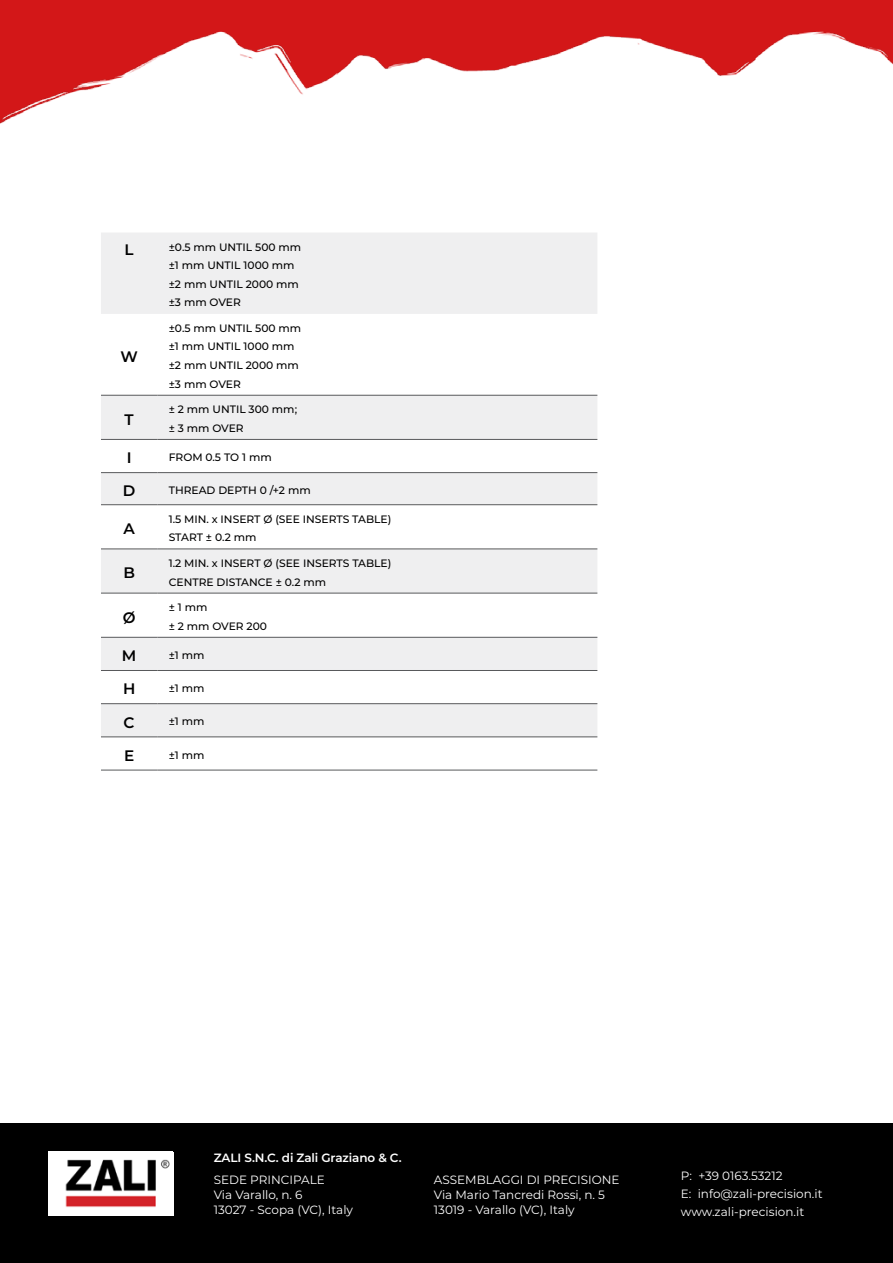
<style>
.page{position:relative;width:893px;height:1263px;background:#fff}
.page>*{position:absolute;margin:0;border:0;box-sizing:border-box;transform-origin:0 0}
.t1{font:600 15.15px "Montserrat";color:#000}
.t2{font:12px/15px "Montserrat";color:#fff}
.t3{font:600 12px "Montserrat";letter-spacing:-.01em;color:#fff}
.t4{font:500 10.8px/18.6px "Montserrat";color:#000}
</style>
<div class="page">
<div style="left:0;top:0;width:893px;height:133px;background:#d31718"></div>
<img style="left:0;top:31px;width:893px;height:102px">
<div style="left:0;top:1123px;width:893px;height:140px;background:#000"></div>
<div style="left:49px;top:1151px;width:124px;height:64px;background:#fff"></div>
<img style="left:65px;top:1159px;width:105px;height:49px">
<div style="left:101px;top:233px;width:496px;height:81px;background:#efeff0"></div>
<svg style="left:101px;top:396px;width:496px;height:340px;fill:#efeff0"></svg>
<svg style="left:101px;top:505px;width:496px;height:198px"></svg>
<hr style="left:101px;top:395px;width:56px;height:1px;background:#58595b">
<hr style="left:157px;top:395px;width:440px;height:1px;background:#58595b">
<hr style="left:101px;top:439px;width:56px;height:1px;background:#58595b">
<hr style="left:157px;top:439px;width:440px;height:1px;background:#58595b">
<hr style="left:101px;top:472px;width:56px;height:1px;background:#58595b">
<hr style="left:157px;top:472px;width:440px;height:1px;background:#58595b">
<hr style="left:101px;top:504px;width:56px;height:1px;background:#58595b">
<hr style="left:157px;top:504px;width:440px;height:1px;background:#58595b">
<hr style="left:101px;top:549px;width:56px;height:1px;background:#58595b">
<hr style="left:157px;top:549px;width:440px;height:1px;background:#58595b">
<hr style="left:101px;top:593px;width:56px;height:1px;background:#58595b">
<hr style="left:157px;top:593px;width:440px;height:1px;background:#58595b">
<hr style="left:101px;top:637px;width:56px;height:1px;background:#58595b">
<hr style="left:157px;top:637px;width:440px;height:1px;background:#58595b">
<hr style="left:101px;top:670px;width:56px;height:1px;background:#58595b">
<hr style="left:157px;top:670px;width:440px;height:1px;background:#58595b">
<hr style="left:101px;top:703px;width:56px;height:1px;background:#58595b">
<hr style="left:157px;top:703px;width:440px;height:1px;background:#58595b">
<hr style="left:101px;top:736px;width:56px;height:1px;background:#58595b">
<hr style="left:157px;top:736px;width:440px;height:1px;background:#58595b">
<hr style="left:101px;top:770px;width:56px;height:1px;background:#58595b">
<hr style="left:157px;top:770px;width:440px;height:1px;background:#58595b">
<h1 class="t1" style="left:125px;top:239px;width:11px">L</h1>
<p class="t4" style="left:169px;top:237px;width:134px">±0.5 mm UNTIL 500 mm ±1 mm UNTIL 1000 mm ±2 mm UNTIL 2000 mm ±3 mm OVER</p>
<h1 class="t1" style="left:120px;top:346px;width:19px">W</h1>
<p class="t4" style="left:169px;top:318px;width:134px">±0.5 mm UNTIL 500 mm ±1 mm UNTIL 1000 mm ±2 mm UNTIL 2000 mm ±3 mm OVER</p>
<h1 class="t1" style="left:125px;top:409px;width:11px">T</h1>
<p class="t4" style="left:169px;top:400px;width:130px">± 2 mm UNTIL 300 mm; ± 3 mm OVER</p>
<h1 class="t1" style="left:127px;top:447px;width:6px">I</h1>
<p class="t4" style="left:169px;top:448px;width:104px">FROM 0.5 TO 1 mm</p>
<h1 class="t1" style="left:123px;top:480px;width:14px">D</h1>
<p class="t4" style="left:169px;top:480px;width:143px">THREAD DEPTH 0 /+2 mm</p>
<h1 class="t1" style="left:123px;top:518px;width:13px">A</h1>
<p class="t4" style="left:169px;top:509px;width:224px">1.5 MIN. x INSERT Ø (SEE INSERTS TABLE)<br>START ± 0.2 mm</p>
<h1 class="t1" style="left:123px;top:562px;width:13px">B</h1>
<p class="t4" style="left:169px;top:553px;width:224px">1.2 MIN. x INSERT Ø (SEE INSERTS TABLE)<br>CENTRE DISTANCE ± 0.2 mm</p>
<h1 class="t1" style="left:123px;top:606px;width:14px">Ø</h1>
<p class="t4" style="left:169px;top:597px;width:100px">± 1 mm<br>± 2 mm OVER 200</p>
<h1 class="t1" style="left:122px;top:645px;width:16px">M</h1>
<p class="t4" style="left:169px;top:645px;width:37px">±1 mm</p>
<h1 class="t1" style="left:123px;top:678px;width:14px">H</h1>
<p class="t4" style="left:169px;top:679px;width:37px">±1 mm</p>
<h1 class="t1" style="left:124px;top:711px;width:13px">C</h1>
<p class="t4" style="left:169px;top:712px;width:37px">±1 mm</p>
<h1 class="t1" style="left:124px;top:745px;width:12px">E</h1>
<p class="t4" style="left:169px;top:745px;width:37px">±1 mm</p>
<p class="t3" style="left:214px;top:1150px;width:189px">ZALI S.N.C. di Zali Graziano &amp; C.</p>
<p class="t2" style="left:214px;top:1172px;width:141px">SEDE PRINCIPALE<br>Via Varallo, n. 6<br>13027 - Scopa (VC), Italy</p>
<p class="t2" style="left:434px;top:1172px;width:187px">ASSEMBLAGGI DI PRECISIONE<br>Via Mario Tancredi Rossi, n. 5<br>13019 - Varallo (VC), Italy</p>
<p class="t2" style="left:681px;top:1166px;width:143px;line-height:18px">P: +39 0163.53212<br>E: info@zali-precision.it www.zali-precision.it</p>
</div>
